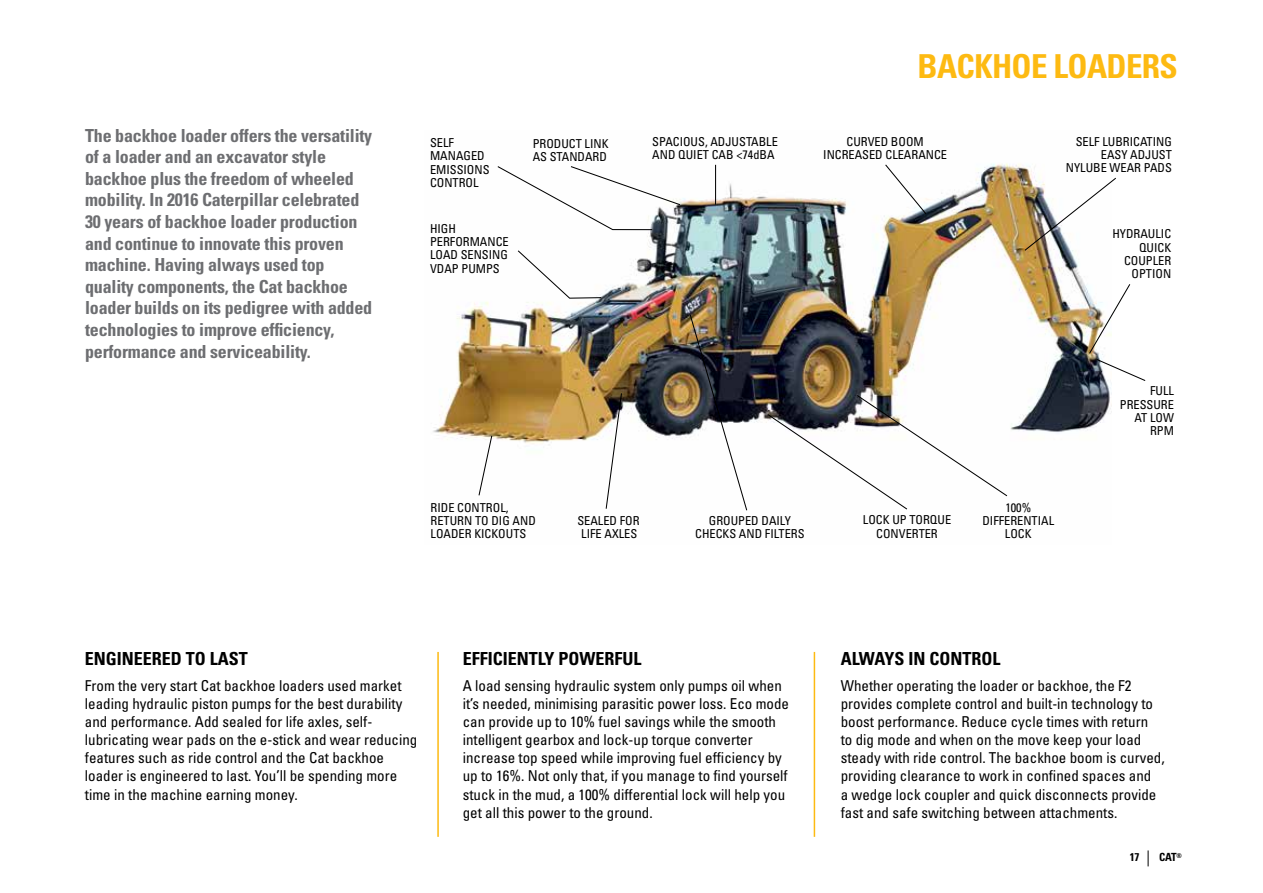
<style>
.page{position:relative;width:1263px;height:893px;background:#fff}
.page>*{position:absolute;margin:0;border:0;box-sizing:border-box;transform-origin:0 0}
.t1{font:700 condensed 33px "Univers LT Std";letter-spacing:-.02em;color:#fdba12}
.t2{font:700 condensed 18px/21.6px "Univers";letter-spacing:-.01em;color:#6d6e71}
.t3{font:700 condensed 18px "Univers LT Std";color:#000}
.t4{font:condensed 15px/18px "Univers LT Std";color:#000}
.t5{font:condensed 12.3px/13.4px "Univers LT Std";color:#000;text-align:center}
.t6{font:700 condensed 11.25px "Univers LT Std";color:#000}
</style>
<div class="page">
<img style="left:433px;top:163px;width:678px;height:282px">
<hr style="left:437px;top:652px;width:2px;height:185px;background:#fdba12">
<hr style="left:814px;top:652px;width:1px;height:185px;background:#fdba12">
<svg style="left:1148px;top:850px;width:1px;height:16px"></svg>
<svg style="left:884px;top:163px;width:43px;height:52px"></svg>
<img style="left:1023px;top:177px;width:93px;height:75px">
<img style="left:1088px;top:283px;width:58px;height:99px">
<svg style="left:496px;top:165px;width:185px;height:66px"></svg>
<svg style="left:517px;top:249px;width:85px;height:50px"></svg>
<svg style="left:478px;top:435px;width:15px;height:61px"></svg>
<svg style="left:605px;top:392px;width:18px;height:117px"></svg>
<img style="left:689px;top:313px;width:59px;height:198px">
<svg style="left:767px;top:394px;width:241px;height:116px"></svg>
<hr style="left:715px;top:165px;width:1px;height:40px;background:#000">
<p class="t2" style="left:85px;top:124px;width:289px">The backhoe loader offers the versatility of a loader and an excavator style backhoe plus the freedom of wheeled mobility. In 2016 Caterpillar celebrated 30 years of backhoe loader production and continue to innovate this proven machine. Having always used top quality components, the Cat backhoe loader builds on its pedigree with added technologies to improve efficiency, performance and serviceability.</p>
<h1 class="t1" style="left:918px;top:46px;width:262px">BACKHOE LOADERS</h1>
<p class="t5" style="left:430px;top:136px;width:61px;text-align:left">SELF<br>MANAGED<br>EMISSIONS<br>CONTROL</p>
<p class="t5" style="left:533px;top:137px;width:77px;text-align:left">PRODUCT LINK<br>AS STANDARD</p>
<p class="t5" style="left:652px;top:134px;width:127px;text-align:left">SPACIOUS, ADJUSTABLE<br>AND QUIET CAB &lt;74dBA</p>
<p class="t5" style="left:823px;top:134px;width:125px">CURVED BOOM<br>INCREASED CLEARANCE</p>
<p class="t5" style="left:430px;top:221px;width:80px;text-align:left">HIGH<br>PERFORMANCE<br>LOAD SENSING<br>VDAP PUMPS</p>
<p class="t5" style="left:1066px;top:134px;width:108px;text-align:right">SELF LUBRICATING<br>EASY ADJUST<br>NYLUBE WEAR PADS</p>
<p class="t5" style="left:1112px;top:227px;width:60px;text-align:right">HYDRAULIC<br>QUICK<br>COUPLER<br>OPTION</p>
<p class="t5" style="left:431px;top:500px;width:107px;text-align:left">RIDE CONTROL,<br>RETURN TO DIG AND<br>LOADER KICKOUTS</p>
<p class="t5" style="left:577px;top:514px;width:64px">SEALED FOR<br>LIFE AXLES</p>
<p class="t5" style="left:695px;top:514px;width:111px">GROUPED DAILY<br>CHECKS AND FILTERS</p>
<p class="t5" style="left:863px;top:513px;width:90px">LOCK UP TORQUE<br>CONVERTER</p>
<p class="t5" style="left:982px;top:500px;width:73px">100%<br>DIFFERENTIAL<br>LOCK</p>
<p class="t5" style="left:1120px;top:384px;width:56px;text-align:right">FULL<br>PRESSURE<br>AT LOW<br>RPM</p>
<p class="t3" style="left:85px;top:647px;width:165px">ENGINEERED TO LAST</p>
<p class="t4" style="left:85px;top:677px;width:334px">From the very start Cat backhoe loaders used market leading hydraulic piston pumps for the best durability and performance. Add sealed for life axles, self&shy;lubricating wear pads on the e-stick and wear reducing features such as ride control and the Cat backhoe loader is engineered to last. You’ll be spending more time in the machine earning money.</p>
<p class="t3" style="left:463px;top:647px;width:180px">EFFICIENTLY POWERFUL</p>
<p class="t4" style="left:463px;top:677px;width:328px">A load sensing hydraulic system only pumps oil when it’s needed, minimising parasitic power loss. Eco mode can provide up to 10% fuel savings while the smooth intelligent gearbox and lock-up torque converter increase top speed while improving fuel efficiency by up to 16%. Not only that, if you manage to find yourself stuck in the mud, a 100% differential lock will help you get all this power to the ground.</p>
<p class="t3" style="left:841px;top:647px;width:161px">ALWAYS IN CONTROL</p>
<p class="t4" style="left:841px;top:677px;width:326px">Whether operating the loader or backhoe, the F2 provides complete control and built-in technology to boost performance. Reduce cycle times with return<br>to dig mode and when on the move keep your load steady with ride control. The backhoe boom is curved, providing clearance to work in confined spaces and<br>a wedge lock coupler and quick disconnects provide fast and safe switching between attachments.</p>
<p class="t6" style="left:1130px;top:850px;width:11px">17</p>
<p class="t6" style="left:1159px;top:850px;width:24px">CAT<sup>®</sup></p>
</div>
